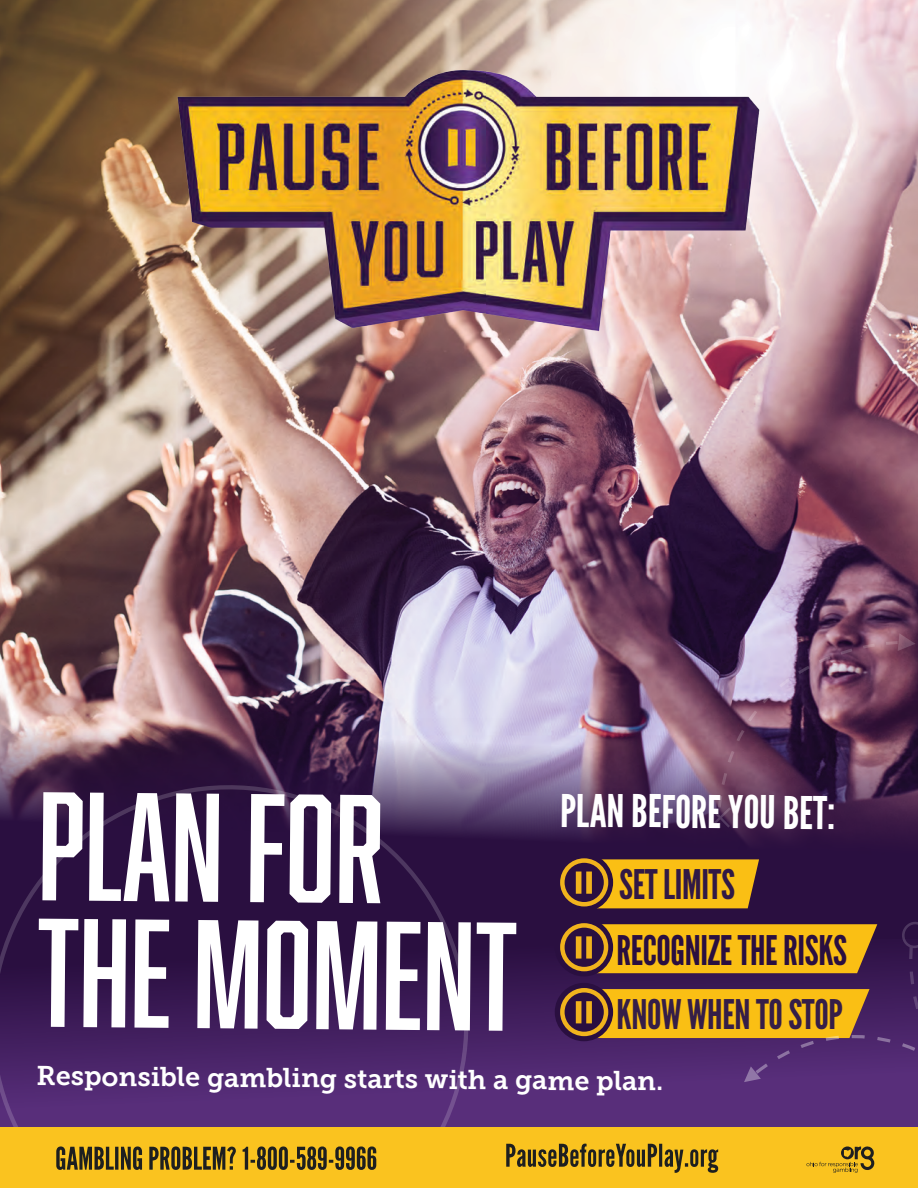
<style>
.page{position:relative;width:918px;height:1188px;background:#fff}
.page>*{position:absolute;margin:0;border:0;box-sizing:border-box;transform-origin:0 0}
.t1{font:142.2px/125.7px "Abolition";color:#fff}
.t2{font:45px "League Gothic";letter-spacing:-.01em;color:#fff}
.t3{font:40.65px "League Gothic";letter-spacing:-.01em;color:#2a0f40}
.t4{font:40.65px "League Gothic";letter-spacing:-.01em;color:#351e48}
.t5{font:40.65px "League Gothic";letter-spacing:-.01em;color:#311945}
.t6{font:27px "Museo Slab 700";color:#fff}
</style>
<div class="page">
<img style="left:0;top:0;width:918px;height:718px">
<div style="left:0;top:857px;width:918px;height:271px;background:#2a0f40"></div>
<img style="left:0;top:718px;width:918px;height:139px">
<div style="left:599px;top:859px;width:160px;height:49px;background:#fabf14"></div>
<svg style="left:555px;top:853px;width:58px;height:59px"></svg>
<div style="left:560px;top:858px;width:48px;height:48px;border:4px solid #f1b31d;border-radius:50%"></div>
<div style="left:576px;top:872px;width:5px;height:22px;background:#f1b31d"></div>
<div style="left:586px;top:872px;width:6px;height:22px;background:#f1b31d"></div>
<div style="left:0;top:940px;width:918px;height:189px;background:linear-gradient(to bottom,#2a0f41,#603384)"></div>
<svg style="left:555px;top:918px;width:58px;height:58px"></svg>
<div style="left:560px;top:923px;width:48px;height:48px;border:4px solid #f1b31d;border-radius:50%"></div>
<div style="left:576px;top:936px;width:5px;height:23px;background:#f1b31d"></div>
<div style="left:586px;top:936px;width:6px;height:23px;background:#f1b31d"></div>
<svg style="left:555px;top:983px;width:58px;height:58px"></svg>
<div style="left:560px;top:988px;width:48px;height:48px;border:4px solid #f1b31d;border-radius:50%"></div>
<div style="left:576px;top:1001px;width:5px;height:22px;background:#f1b31d"></div>
<div style="left:586px;top:1001px;width:6px;height:22px;background:#f1b31d"></div>
<svg style="left:0;top:754px;width:500px;height:374px"></svg>
<svg style="left:708px;top:633px;width:207px;height:197px;background:#684464"></svg>
<div style="left:0;top:1128px;width:918px;height:60px;background:#fac31f"></div>
<svg style="left:806px;top:1146px;width:68px;height:27px"></svg>
<svg style="left:56px;top:1146px;width:320px;height:24px"></svg>
<svg style="left:506px;top:1144px;width:212px;height:29px"></svg>
<svg style="left:597px;top:921px;width:321px;height:207px;background:#8e604a"></svg>
<img style="left:118px;top:4px;width:691px;height:395px">
<p class="t1" style="left:40px;top:780px;width:483px;rotate:1deg">Plan For<br>The Moment</p>
<p class="t2" style="left:560px;top:785px;width:277px">PLAN BEFORE YOU BET:</p>
<p class="t5" style="left:619px;top:861px;width:117px">SET LIMITS</p>
<p class="t3" style="left:617px;top:926px;width:232px">RECOGNIZE THE RISKS</p>
<p class="t4" style="left:617px;top:990px;width:228px">KNOW WHEN TO STOP</p>
<p class="t6" style="left:37px;top:1058px;width:628px;rotate:1deg">Responsible gambling starts with a game plan.</p>
</div>
